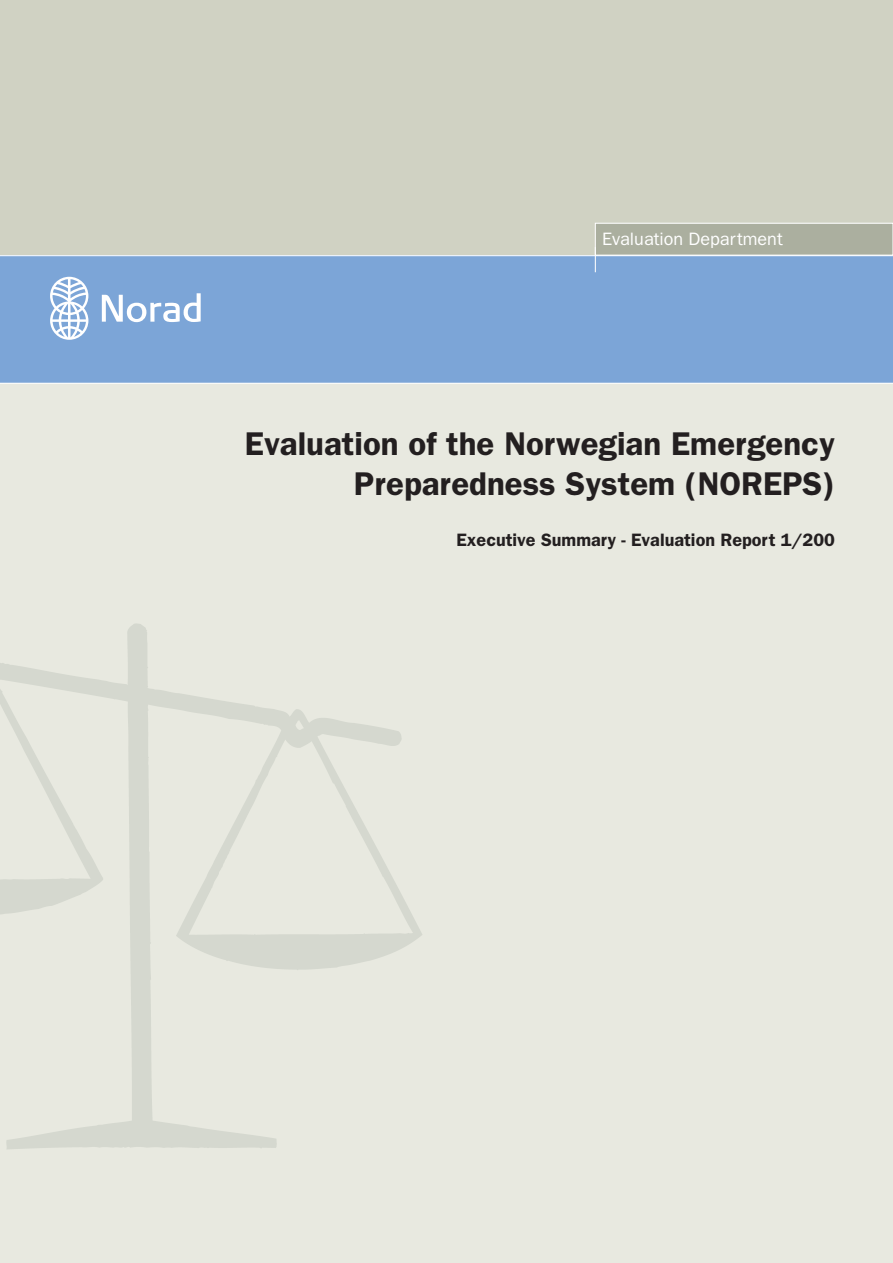
<style>
.page{position:relative;width:893px;height:1263px;background:#e8e9e0}
.page>*{position:absolute;margin:0;border:0;box-sizing:border-box;transform-origin:0 0}
.t1{font:600 33px/39.6px "Franklin Gothic";color:#231f20;text-align:right}
.t2{font:600 18px "Franklin Gothic";color:#231f20}
.t3{font:18px "Franklin Gothic";color:#fff}
</style>
<div class="page">
<div style="left:0;top:0;width:893px;height:255px;background:#d0d2c3"></div>
<div style="left:0;top:255px;width:893px;height:128px;background:#7ca5d7"></div>
<hr style="left:0;top:255px;width:893px;height:1px;background:#fff">
<hr style="left:0;top:383px;width:893px;height:1px;background:#fff">
<svg style="left:102px;top:293px;width:99px;height:29px"></svg>
<svg style="left:50px;top:277px;width:38px;height:63px"></svg>
<div style="left:595px;top:223px;width:298px;height:32px;background:#abaf9f"></div>
<div style="left:595px;top:223px;width:298px;height:33px;border:1px solid #fff"></div>
<svg style="left:595px;top:247px;width:1px;height:25px"></svg>
<p class="t3" style="left:602px;top:229px;width:182px">Evaluation Department</p>
<p class="t1" style="left:245px;top:423px;width:591px">Evaluation of the Norwegian Emergency<br>Preparedness System (NOREPS)</p>
<p class="t2" style="left:456px;top:529px;width:380px">Executive Summary - Evaluation Report 1/200</p>
</div>
